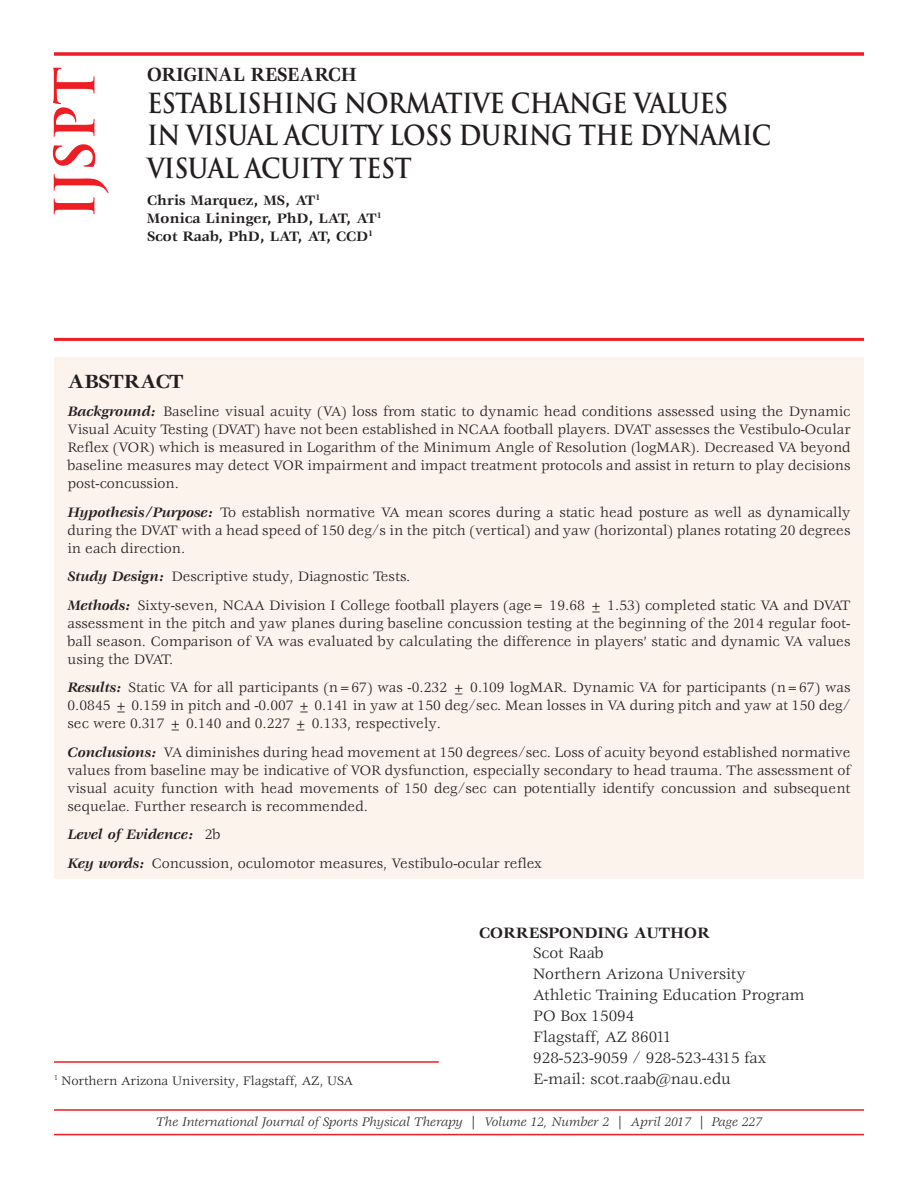
<style>
.page{position:relative;width:918px;height:1188px;background:#fff}
.page>*{position:absolute;margin:0;border:0;box-sizing:border-box;transform-origin:0 0}
.t1{font:700 54px "Trajan Pro";color:#ee1d23}
.t2{font:700 27px/32.2px "Trajan Pro";letter-spacing:-.025em;color:#231f20;scale:.9 1}
.t3{font:700 21px "Veljovic Std";letter-spacing:-.01em;color:#231f20;scale:.9 1}
.t4{font:700 21px "Veljovic Std";letter-spacing:-.01em;color:#231f20}
.t5{font:16.5px/21px "Veljovic Std";color:#231f20}
.t6{font:700 16.5px "Veljovic Std";color:#231f20}
.t7{font:15px/18px "Veljovic Std";color:#231f20;text-align:justify}
.t8{font:700 15px/18px "Veljovic Std";color:#231f20}
.t9{font:italic 13.5px "Veljovic Std";color:#231f20}
.t10{font:13.5px "Veljovic Std";color:#231f20}
.s1{font-weight:700;font-style:italic}
</style>
<div class="page">
<hr style="left:54px;top:1109px;width:810px;height:2px;background:#ee1d23">
<hr style="left:54px;top:1134px;width:810px;height:1px;background:#ee1d23">
<div style="left:54px;top:358px;width:810px;height:521px;background:#fdf3ed"></div>
<svg style="left:54px;top:52px;width:810px;height:4px;background:#ef383e"></svg>
<hr style="left:54px;top:1061px;width:385px;height:2px;background:#ee1d23">
<hr style="left:54px;top:338px;width:810px;height:3px;background:#ee1d23">
<h1 class="t1" style="left:44px;top:219px;width:154px;rotate:-90deg">IJSPT</h1>
<h3 class="t3" style="left:147px;top:66px;width:235px">ORIGINAL RESEARCH</h3>
<h2 class="t2" style="left:147px;top:88px;width:695px">ESTABLISHING NORMATIVE CHANGE VALUES<br>IN VISUAL ACUITY LOSS DURING THE DYNAMIC<br>VISUAL ACUITY TEST</h2>
<p class="t8" style="left:147px;top:192px;width:236px">Chris Marquez, MS, AT<sup>1<br></sup>Monica Lininger, PhD, LAT, AT<sup>1<br></sup>Scot Raab, PhD, LAT, AT, CCD<sup>1</sup></p>
<h3 class="t4" style="left:68px;top:373px;width:118px">ABSTRACT</h3>
<p class="t7" style="left:68px;top:403px;width:785px"><span class="s1">Background:</span> Baseline visual acuity (VA) loss from static to dynamic head conditions assessed using the Dynamic Visual Acuity Testing (DVAT) have not been established in NCAA football players. DVAT assesses the Vestibulo-Ocular Reflex (VOR) which is measured in Logarithm of the Minimum Angle of Resolution (logMAR). Decreased VA beyond baseline measures may detect VOR impairment and impact treatment protocols and assist in return to play decisions post-concussion.</p>
<p class="t7" style="left:68px;top:504px;width:784px"><span class="s1">Hypothesis/Purpose:</span> To establish normative VA mean scores during a static head posture as well as dynamically during the DVAT with a head speed of 150 deg/s in the pitch (vertical) and yaw (horizontal) planes rotating 20 degrees in each direction.</p>
<p class="t7" style="left:68px;top:563px;width:784px;line-height:28.5px"><span class="s1">Study Design:</span> Descriptive study, Diagnostic Tests.<br><span class="s1">Methods:</span> Sixty-seven, NCAA Division I College football players (age= 19.68 ± 1.53) completed static VA and DVAT</p>
<p class="t7" style="left:68px;top:615px;width:784px">assessment in the pitch and yaw planes during baseline concussion testing at the beginning of the 2014 regular foot&shy;ball season. Comparison of VA was evaluated by calculating the difference in players’ static and dynamic VA values using the DVAT.</p>
<p class="t7" style="left:68px;top:679px;width:785px"><span class="s1">Results:</span> Static VA for all participants (n=67) was -0.232 ± 0.109 logMAR. Dynamic VA for participants (n=67) was 0.0845 ± 0.159 in pitch and -0.007 ± 0.141 in yaw at 150 deg/sec. Mean losses in VA during pitch and yaw at 150 deg/ sec were 0.317 ± 0.140 and 0.227 ± 0.133, respectively.</p>
<p class="t7" style="left:68px;top:744px;width:785px"><span class="s1">Conclusions:</span> VA diminishes during head movement at 150 degrees/sec. Loss of acuity beyond established normative values from baseline may be indicative of VOR dysfunction, especially secondary to head trauma. The assessment of visual acuity function with head movements of 150 deg/sec can potentially identify concussion and subsequent sequelae. Further research is recommended.</p>
<p class="t7" style="left:68px;top:821px;width:476px;line-height:28.5px"><span class="s1">Level of Evidence:</span> 2b<br><span class="s1">Key words:</span> Concussion, oculomotor measures, Vestibulo-ocular reflex</p>
<p class="t10" style="left:54px;top:1075px;width:300px"><sup>1</sup> Northern Arizona University, Flagstaff, AZ, USA</p>
<p class="t6" style="left:479px;top:926px;width:232px">CORRESPONDING AUTHOR</p>
<p class="t5" style="left:533px;top:944px;width:273px">Scot Raab<br>Northern Arizona University<br>Athletic Training Education Program<br>PO Box 15094<br>Flagstaff, AZ 86011<br>928-523-9059 / 928-523-4315 fax<br>E-mail: scot.raab@nau.edu</p>
<p class="t9" style="left:156px;top:1117px;width:608px">The International Journal of Sports Physical Therapy | Volume 12, Number 2 | April 2017 | Page 227</p>
</div>
